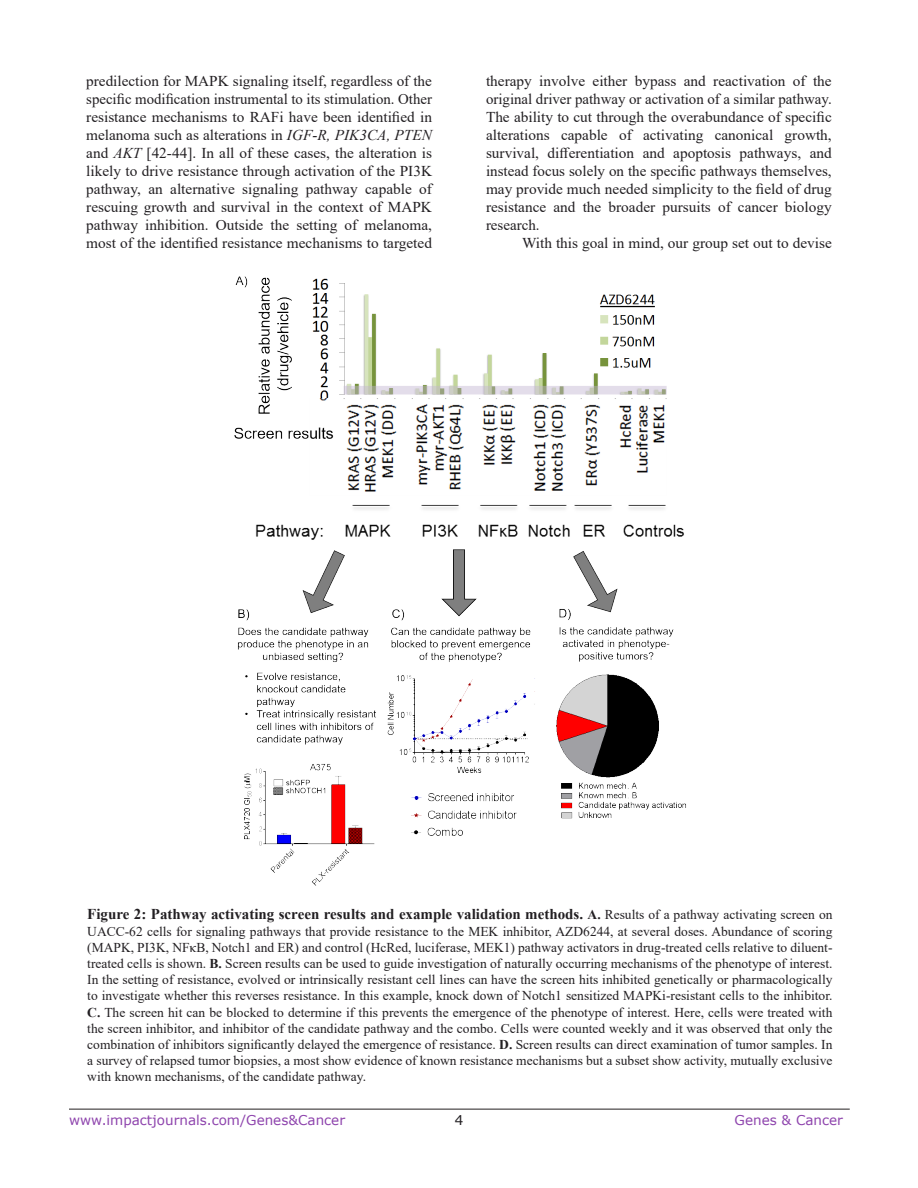
<style>
.page{position:relative;width:918px;height:1188px;background:#fff}
.page>*{position:absolute;margin:0;border:0;box-sizing:border-box;transform-origin:0 0}
.BodyText{font:15px/18px "Times New Roman";color:#221f22;text-align:justify}
.FigureText{font:700 15px "Times New Roman";color:#221f22}
.FigureText-2{font:13.5px/16.2px "Times New Roman";color:#221f22;text-align:justify}
.t1{font:13.5px "Verdana";color:#8e44ad}
.t2{font:13.5px "Verdana";color:#221f22}
.s1{font-style:italic}
.s2{font-size:13.5px}
.s3{font-weight:400;font-size:13.5px}
.s4{font-weight:700}
</style>
<div class="page">
<hr style="left:69px;top:1109px;width:781px;height:1px;background:#231f20">
<img style="left:234px;top:276px;width:452px;height:610px">
<p class="BodyText" style="left:86px;top:71px;width:347px">predilection for MAPK signaling itself, regardless of the specific modification instrumental to its stimulation. Other resistance mechanisms to RAFi have been identified in melanoma such as alterations in <span class="s1">IGF-R, PIK3CA, PTEN </span>and <span class="s1">AKT</span> [42-44]. In all of these cases, the alteration is likely to drive resistance through activation of the PI3K pathway, an alternative signaling pathway capable of rescuing growth and survival in the context of MAPK pathway inhibition. Outside the setting of melanoma, most of the identified resistance mechanisms to targeted</p>
<p class="BodyText" style="left:486px;top:71px;width:347px">therapy involve either bypass and reactivation of the original driver pathway or activation of a similar pathway.<br>The ability to cut through the overabundance of specific alterations capable of activating canonical growth, survival, differentiation and apoptosis pathways, and instead focus solely on the specific pathways themselves, may provide much needed simplicity to the field of drug resistance and the broader pursuits of cancer biology research.</p>
<p class="BodyText" style="left:522px;top:233px;width:311px">With this goal in mind, our group set out to devise</p>
<p class="FigureText" style="left:87px;top:904px;width:747px">Figure 2: Pathway activating screen results and example validation methods. <span class="s2">A.</span> <span class="s3">Results of a pathway activating screen on</span></p>
<p class="FigureText-2" style="left:87px;top:923px;width:747px">UACC-62 cells for signaling pathways that provide resistance to the MEK inhibitor, AZD6244, at several doses. Abundance of scoring (MAPK, PI3K, NFκB, Notch1 and ER) and control (HcRed, luciferase, MEK1) pathway activators in drug-treated cells relative to diluent&shy;treated cells is shown. <span class="s4">B.</span> Screen results can be used to guide investigation of naturally occurring mechanisms of the phenotype of interest.<br>In the setting of resistance, evolved or intrinsically resistant cell lines can have the screen hits inhibited genetically or pharmacologically to investigate whether this reverses resistance. In this example, knock down of Notch1 sensitized MAPKi-resistant cells to the inhibitor.<br><span class="s4">C.</span> The screen hit can be blocked to determine if this prevents the emergence of the phenotype of interest. Here, cells were treated with the screen inhibitor, and inhibitor of the candidate pathway and the combo. Cells were counted weekly and it was observed that only the combination of inhibitors significantly delayed the emergence of resistance. <span class="s4">D.</span> Screen results can direct examination of tumor samples. In a survey of relapsed tumor biopsies, a most show evidence of known resistance mechanisms but a subset show activity, mutually exclusive with known mechanisms, of the candidate pathway.</p>
<p class="t1" style="left:69px;top:1111px;width:278px">www.impactjournals.com/Genes&amp;Cancer</p>
<p class="t2" style="left:455px;top:1111px;width:10px">4</p>
<p class="t1" style="left:735px;top:1111px;width:110px">Genes &amp; Cancer</p>
</div>
